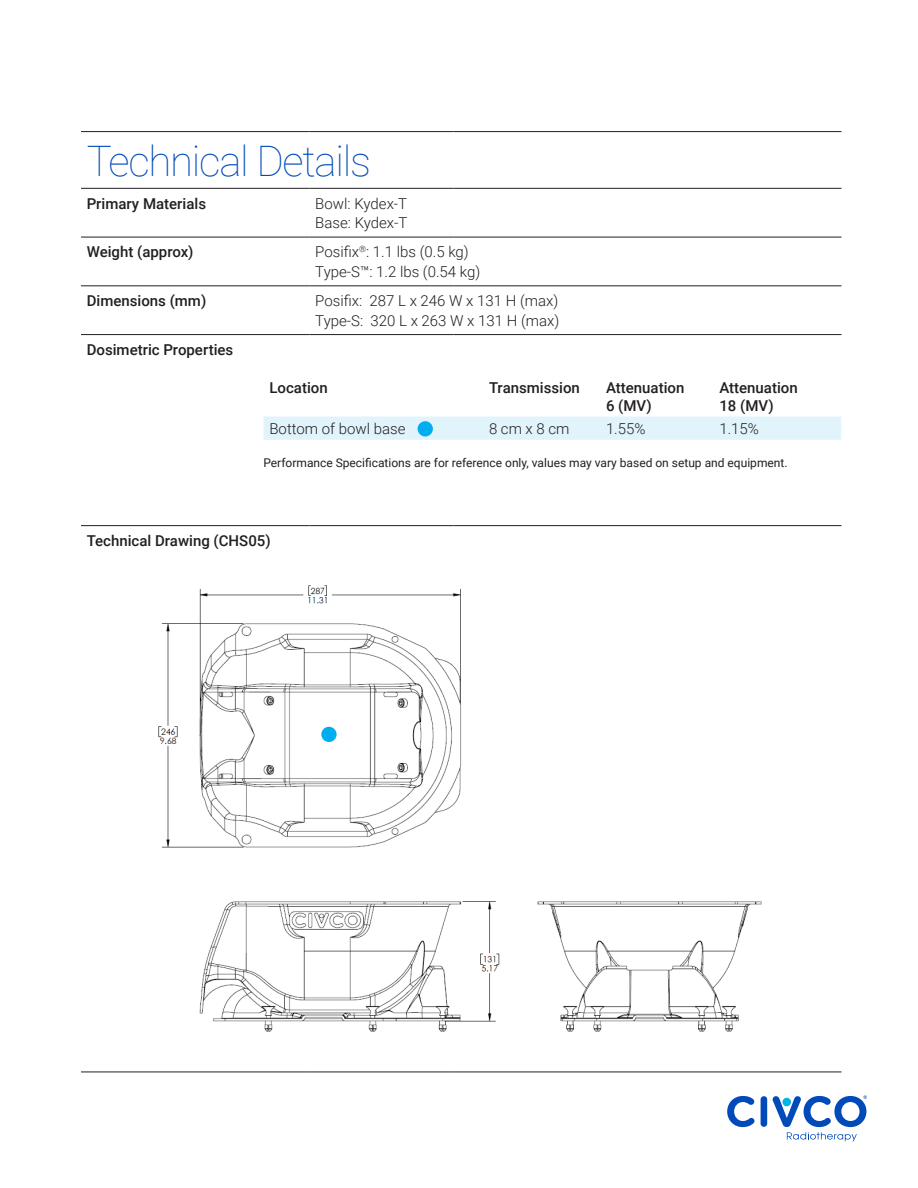
<style>
.page{position:relative;width:918px;height:1188px;background:#fff}
.page>*{position:absolute;margin:0;border:0;box-sizing:border-box;transform-origin:0 0}
.t1{font:100 42px "Roboto";letter-spacing:-.03em;color:#004aba}
.t2{font:300 15px "Roboto";color:#231f20}
.t3{font:500 15px/18px "Roboto";color:#231f20}
.t4{font:12px "Roboto";color:#231f20}
</style>
<div class="page">
<svg style="left:727px;top:1096px;width:27px;height:31px"></svg>
<div style="left:761px;top:1096px;width:6px;height:31px;background:#004aba;border-radius:3px"></div>
<svg style="left:773px;top:1095px;width:94px;height:46px"></svg>
<hr style="left:81px;top:188px;width:229px;height:1px;background:#231f20">
<hr style="left:310px;top:188px;width:143px;height:1px;background:#231f20">
<hr style="left:453px;top:188px;width:384px;height:1px;background:#231f20">
<hr style="left:81px;top:131px;width:229px;height:1px;background:#231f20">
<hr style="left:310px;top:131px;width:143px;height:1px;background:#231f20">
<hr style="left:453px;top:131px;width:384px;height:1px;background:#231f20">
<hr style="left:81px;top:237px;width:229px;height:1px;background:#231f20">
<hr style="left:310px;top:237px;width:143px;height:1px;background:#231f20">
<hr style="left:453px;top:237px;width:384px;height:1px;background:#231f20">
<hr style="left:81px;top:286px;width:229px;height:1px;background:#231f20">
<hr style="left:310px;top:286px;width:143px;height:1px;background:#231f20">
<hr style="left:453px;top:286px;width:384px;height:1px;background:#231f20">
<hr style="left:81px;top:334px;width:229px;height:1px;background:#231f20">
<hr style="left:310px;top:334px;width:143px;height:1px;background:#231f20">
<hr style="left:453px;top:334px;width:384px;height:1px;background:#231f20">
<hr style="left:81px;top:525px;width:229px;height:1px;background:#231f20">
<hr style="left:310px;top:525px;width:143px;height:1px;background:#231f20">
<hr style="left:453px;top:525px;width:384px;height:1px;background:#231f20">
<hr style="left:81px;top:1072px;width:229px;height:1px;background:#231f20">
<hr style="left:310px;top:1072px;width:143px;height:1px;background:#231f20">
<hr style="left:453px;top:1072px;width:384px;height:1px;background:#231f20">
<div style="left:263px;top:417px;width:578px;height:23px;background:#e1f4fc"></div>
<img style="left:158px;top:585px;width:604px;height:447px">
<div style="left:418px;top:421px;width:15px;height:15px;background:#00aeef;border-radius:50%"></div>
<div style="left:321px;top:727px;width:16px;height:15px;background:#00aeef;border-radius:50%"></div>
<p class="t1" style="left:87px;top:131px;width:286px">Technical Details</p>
<p class="t3" style="left:87px;top:194px;width:121px">Primary Materials</p>
<p class="t2" style="left:315px;top:193px;width:93px">Bowl: Kydex-T</p>
<p class="t2" style="left:315px;top:212px;width:94px">Base: Kydex-T</p>
<p class="t3" style="left:87px;top:242px;width:108px">Weight (approx)</p>
<p class="t2" style="left:315px;top:241px;width:155px">Posifix<sup>®</sup>: 1.1 lbs (0.5 kg)</p>
<p class="t2" style="left:315px;top:261px;width:166px">Type-S™: 1.2 lbs (0.54 kg)</p>
<p class="t3" style="left:87px;top:291px;width:121px">Dimensions (mm)</p>
<p class="t2" style="left:315px;top:290px;width:245px">Posifix: 287 L x 246 W x 131 H (max)</p>
<p class="t2" style="left:315px;top:310px;width:246px">Type-S: 320 L x 263 W x 131 H (max)</p>
<p class="t3" style="left:87px;top:340px;width:148px">Dosimetric Properties</p>
<p class="t3" style="left:269px;top:378px;width:60px">Location</p>
<p class="t3" style="left:489px;top:378px;width:92px">Transmission</p>
<p class="t3" style="left:606px;top:378px;width:80px">Attenuation<br>6 (MV)</p>
<p class="t3" style="left:719px;top:378px;width:80px">Attenuation<br>18 (MV)</p>
<p class="t2" style="left:269px;top:418px;width:138px">Bottom of bowl base</p>
<p class="t2" style="left:489px;top:418px;width:82px">8 cm x 8 cm</p>
<p class="t2" style="left:606px;top:418px;width:41px">1.55%</p>
<p class="t2" style="left:719px;top:418px;width:41px">1.15%</p>
<p class="t4" style="left:263px;top:454px;width:526px">Performance Specifications are for reference only, values may vary based on setup and equipment.</p>
<p class="t3" style="left:87px;top:531px;width:185px">Technical Drawing (CHS05)</p>
</div>
